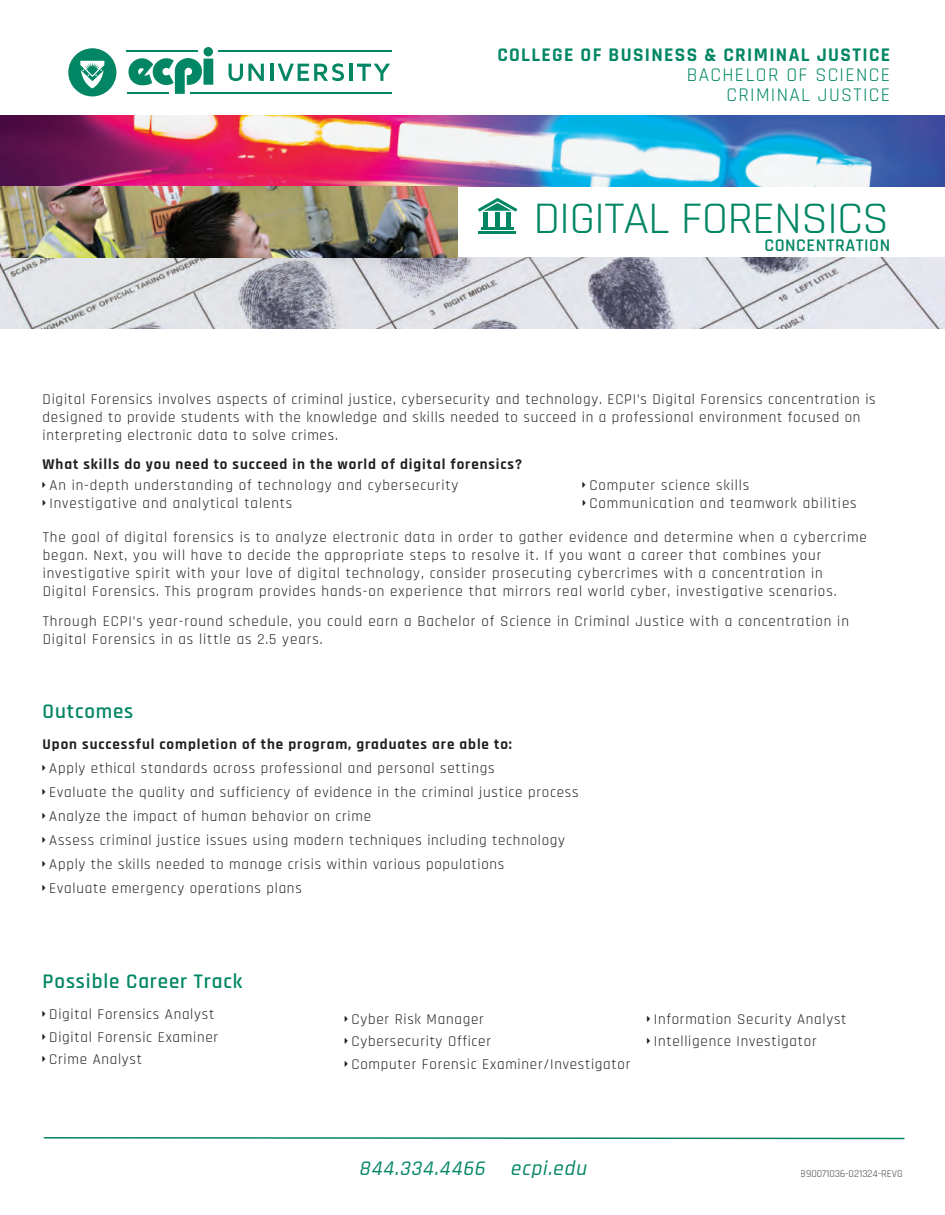
<style>
.page{position:relative;width:945px;height:1215px;background:#fff}
.page>*{position:absolute;margin:0;border:0;box-sizing:border-box;transform-origin:0 0}
.t1{font:45.6px "Rajdhani";letter-spacing:-.02em;color:#028664;scale:1.05 1}
.t2{font:600 21px "Rajdhani";letter-spacing:.04em;color:#028664}
.t3{font:italic 500 21px "Rajdhani";color:#028664}
.t4{font:700 19.5px "Rajdhani";letter-spacing:.07em;color:#028664}
.t5{font:19.5px/19.8px "Rajdhani";letter-spacing:.07em;color:#028664;text-align:right}
.t6{font:600 18px "Rajdhani";letter-spacing:.03em;color:#028664}
.t7{font:15px/18px "Rajdhani";letter-spacing:.05em;color:#231f20}
.t8{font:700 15px "Rajdhani";letter-spacing:.06em;color:#231f20}
.t9{font:10.5px "Rajdhani";color:#231f20}
</style>
<div class="page">
<svg style="left:68px;top:48px;width:48px;height:48px"></svg>
<svg style="left:229px;top:64px;width:35px;height:17px"></svg>
<hr style="left:270px;top:64px;width:3px;height:17px;background:#028664">
<svg style="left:278px;top:63px;width:66px;height:18px"></svg>
<hr style="left:349px;top:64px;width:4px;height:17px;background:#028664">
<svg style="left:357px;top:64px;width:33px;height:17px"></svg>
<hr style="left:218px;top:50px;width:174px;height:2px;background:#028664">
<hr style="left:127px;top:50px;width:71px;height:2px;background:#028664">
<hr style="left:190px;top:92px;width:202px;height:2px;background:#028664">
<hr style="left:127px;top:92px;width:42px;height:2px;background:#028664">
<div style="left:204px;top:47px;width:9px;height:10px;background:#028664;border-radius:50%"></div>
<div style="left:203px;top:59px;width:10px;height:26px;background:#028664"></div>
<svg style="left:128px;top:58px;width:74px;height:36px"></svg>
<svg style="left:43px;top:1137px;width:862px;height:3px"></svg>
<img style="left:0;top:115px;width:945px;height:71px">
<img style="left:0;top:258px;width:945px;height:71px">
<img style="left:0;top:186px;width:457px;height:72px">
<svg style="left:478px;top:198px;width:39px;height:14px"></svg>
<hr style="left:484px;top:212px;width:4px;height:14px;background:#028664">
<hr style="left:495px;top:212px;width:4px;height:14px;background:#028664">
<hr style="left:506px;top:212px;width:4px;height:14px;background:#028664">
<hr style="left:481px;top:228px;width:32px;height:2px;background:#028664">
<hr style="left:478px;top:232px;width:38px;height:2px;background:#028664">
<h3 class="t4" style="left:497px;top:43px;width:394px">COLLEGE OF BUSINESS &amp; CRIMINAL JUSTICE</h3>
<h3 class="t5" style="left:687px;top:65px;width:205px">BACHELOR OF SCIENCE<br>CRIMINAL JUSTICE</h3>
<h1 class="t1" style="left:534px;top:193px;width:340px">DIGITAL FORENSICS</h1>
<p class="t6" style="left:764px;top:235px;width:127px">CONCENTRATION</p>
<p class="t7" style="left:43px;top:390px;width:835px">Digital Forensics involves aspects of criminal justice, cybersecurity and technology. ECPI’s Digital Forensics concentration is designed to provide students with the knowledge and skills needed to succeed in a professional environment focused on interpreting electronic data to solve crimes.</p>
<p class="t8" style="left:43px;top:455px;width:481px">What skills do you need to succeed in the world of digital forensics?</p>
<p class="t7" style="left:49px;top:477px;width:410px">An in-depth understanding of technology and cybersecurity</p>
<p class="t7" style="left:589px;top:477px;width:162px">Computer science skills</p>
<p class="t7" style="left:49px;top:495px;width:244px">Investigative and analytical talents</p>
<p class="t7" style="left:589px;top:495px;width:269px">Communication and teamwork abilities</p>
<p class="t7" style="left:43px;top:528px;width:826px">The goal of digital forensics is to analyze electronic data in order to gather evidence and determine when a cybercrime began. Next, you will have to decide the appropriate steps to resolve it. If you want a career that combines your investigative spirit with your love of digital technology, consider prosecuting cybercrimes with a concentration in Digital Forensics. This program provides hands-on experience that mirrors real world cyber, investigative scenarios.</p>
<p class="t7" style="left:43px;top:612px;width:808px">Through ECPI’s year-round schedule, you could earn a Bachelor of Science in Criminal Justice with a concentration in<br>Digital Forensics in as little as 2.5 years.</p>
<h2 class="t2" style="left:43px;top:699px;width:92px">Outcomes</h2>
<p class="t8" style="left:43px;top:736px;width:471px">Upon successful completion of the program, graduates are able to:</p>
<p class="t7" style="left:49px;top:757px;width:531px;line-height:24px">Apply ethical standards across professional and personal settings<br>Evaluate the quality and sufficiency of evidence in the criminal justice process Analyze the impact of human behavior on crime<br>Assess criminal justice issues using modern techniques including technology Apply the skills needed to manage crisis within various populations<br>Evaluate emergency operations plans</p>
<h2 class="t2" style="left:43px;top:969px;width:201px">Possible Career Track</h2>
<p class="t7" style="left:49px;top:1004px;width:170px;line-height:22.5px">Digital Forensics Analyst<br>Digital Forensic Examiner<br>Crime Analyst</p>
<p class="t7" style="left:352px;top:1008px;width:141px;line-height:22.5px">Cyber Risk Manager<br>Cybersecurity Officer</p>
<p class="t7" style="left:654px;top:1008px;width:194px;line-height:22.5px">Information Security Analyst<br>Intelligence Investigator</p>
<p class="t7" style="left:352px;top:1055px;width:280px">Computer Forensic Examiner/Investigator</p>
<h2 class="t3" style="left:359px;top:1156px;width:233px">844.334.4466 ecpi.edu</h2>
<p class="t9" style="left:801px;top:1167px;width:104px">890071036-021324-REVG</p>
</div>
